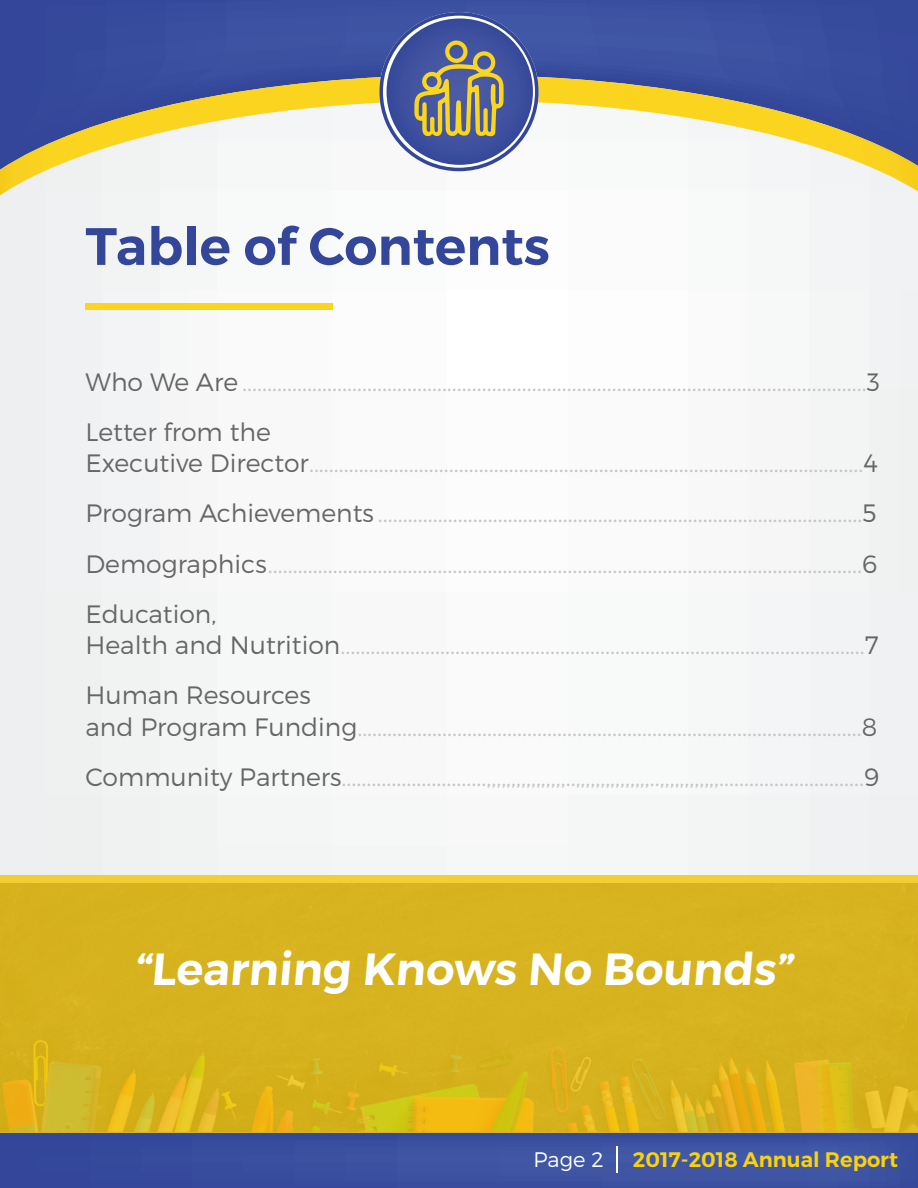
<style>
.page{position:relative;width:918px;height:1188px;background:#f6f7f7}
.page>*{position:absolute;margin:0;border:0;box-sizing:border-box;transform-origin:0 0}
.t1{font:600 52.5px "Montserrat";color:#334699}
.t2{font:600 45px "Montserrat";color:#fff}
.t3{font:300 25.05px/50.2px "Montserrat";color:#c6c5c4}
.t4{font:600 21px "Montserrat";color:#fad20c}
.t5{font:300 21px "Montserrat";color:#fff}
.s1{color:#666}
</style>
<div class="page">
<svg style="left:0;top:1133px;width:918px;height:55px;background:#3a4e9f"></svg>
<svg style="left:617px;top:1146px;width:1px;height:27px"></svg>
<svg style="left:0;top:0;width:918px;height:75px;background:#394e9f"></svg>
<svg style="left:0;top:75px;width:918px;height:120px"></svg>
<svg style="left:379px;top:12px;width:160px;height:159px"></svg>
<svg style="left:382px;top:14px;width:155px;height:155px;background:#6a7190"></svg>
<svg style="left:0;top:876px;width:918px;height:257px;background:#d8b31e"></svg>
<div style="left:86px;top:303px;width:247px;height:7px;background:#fad41e"></div>
<h1 class="t1" style="left:86px;top:214px;width:466px">Table of Contents</h1>
<p class="t3" style="left:86px;top:356px;width:796px"><span class="s1">Who We Are</span> .............................................................................................................................<span class="s1">3<br>Letter from the</span></p>
<p class="t3" style="left:86px;top:438px;width:794px;text-align:justify"><span class="s1">Executive Director</span>...............................................................................................................<span class="s1">4<br>Program Achievements</span> .................................................................................................<span class="s1">5<br>Demographics</span>.......................................................................................................................<span class="s1">6<br>Education,</span></p>
<p class="t3" style="left:86px;top:620px;width:795px"><span class="s1">Health and Nutrition</span>.........................................................................................................<span class="s1">7<br>Human Resources</span></p>
<p class="t3" style="left:86px;top:701px;width:795px"><span class="s1">and Program Funding</span>.....................................................................................................<span class="s1">8<br>Community Partners</span>.............................,,,,,,,,,,,,,,,,..,,,,,,,,,,,,,,,..,,,,,,,,,,,,.............................<span class="s1">9</span></p>
<h2 class="t2" style="left:134px;top:941px;width:665px">“Learning Knows No Bounds”</h2>
<p class="t5" style="left:533px;top:1147px;width:72px">Page 2</p>
<p class="t4" style="left:633px;top:1147px;width:267px">2017-2018 Annual Report</p>
</div>
